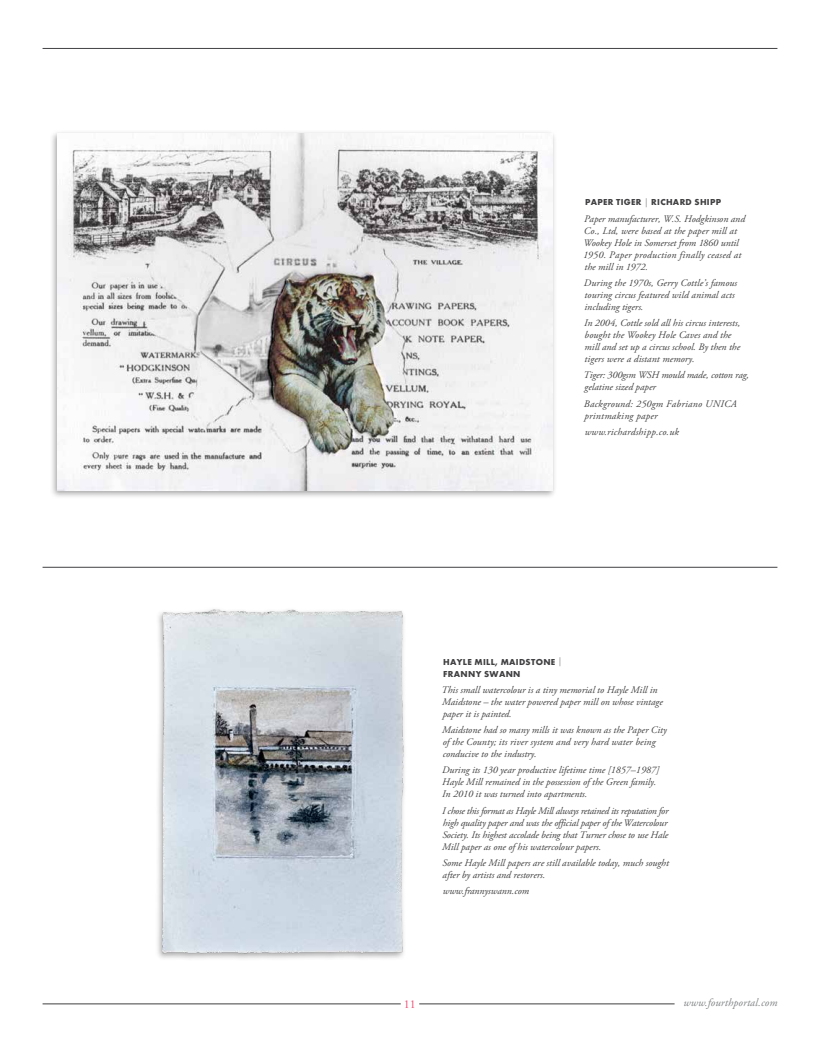
<style>
.page{position:relative;width:820px;height:1049px;background:#fff}
.page>*{position:absolute;margin:0;border:0;box-sizing:border-box;transform-origin:0 0}
.t1{font:12px "Adobe Garamond Pro";color:#ef4e74}
.t2{font:italic 11px "Adobe Garamond Pro";letter-spacing:.01em;color:#818386}
.t3{font:italic 10px/12px "Adobe Garamond Pro";color:#414042}
.t4{font:italic 10px/12px "Adobe Garamond Pro";letter-spacing:.025em;color:#414042}
.t5{font:700 9px/12px "Futura PT";letter-spacing:.035em;color:#414042}
.s1{font-weight:300}
</style>
<div class="page">
<hr style="left:43px;top:48px;width:734px;height:1px;background:#414042">
<hr style="left:43px;top:1003px;width:357px;height:1px;background:#414042">
<hr style="left:419px;top:1003px;width:255px;height:1px;background:#414042">
<div style="left:50px;top:130px;width:506px;height:369px;background:#000;opacity:.35"></div>
<img style="left:57px;top:134px;width:495px;height:356px">
<img style="left:157px;top:609px;width:248px;height:350px">
<hr style="left:43px;top:567px;width:734px;height:1px;background:#414042">
<p class="t5" style="left:585px;top:196px;width:137px">PAPER TIGER <span class="s1">|</span> RICHARD SHIPP</p>
<p class="t3" style="left:583px;top:213px;width:163px">Paper manufacturer, W.S. Hodgkinson and Co., Ltd, were based at the paper mill at Wookey Hole in Somerset from 1860 until 1950. Paper production finally ceased at the mill in 1972.</p>
<p class="t3" style="left:583px;top:277px;width:155px">During the 1970s, Gerry Cottle’s famous touring circus featured wild animal acts including tigers.</p>
<p class="t3" style="left:583px;top:317px;width:157px">In 2004, Cottle sold all his circus interests, bought the Wookey Hole Caves and the mill and set up a circus school. By then the tigers were a distant memory.</p>
<p class="t3" style="left:583px;top:369px;width:167px">Tiger: 300gsm WSH mould made, cotton rag, gelatine sized paper</p>
<p class="t4" style="left:583px;top:398px;width:154px">Background: 250gm Fabriano UNICA printmaking paper</p>
<p class="t4" style="left:584px;top:426px;width:96px">www.richardshipp.co.uk</p>
<p class="t5" style="left:443px;top:655px;width:121px">HAYLE MILL, MAIDSTONE <span class="s1">|<br></span>FRANNY SWANN</p>
<p class="t3" style="left:441px;top:684px;width:223px">This small watercolour is a tiny memorial to Hayle Mill in<br>Maidstone – the water powered paper mill on whose vintage paper it is painted.</p>
<p class="t3" style="left:442px;top:724px;width:226px">Maidstone had so many mills it was known as the Paper City of the County; its river system and very hard water being conducive to the industry.</p>
<p class="t3" style="left:442px;top:764px;width:218px">During its 130 year productive lifetime time [1857–1987]<br>Hayle Mill remained in the possession of the Green family.<br>In 2010 it was turned into apartments.</p>
<p class="t3" style="left:442px;top:805px;width:228px;text-align:justify">I chose this format as Hayle Mill always retained its reputation for high quality paper and was the official paper of the Watercolour Society. Its highest accolade being that Turner chose to use Hale Mill paper as one of his watercolour papers.</p>
<p class="t3" style="left:442px;top:857px;width:228px">Some Hayle Mill papers are still available today, much sought after by artists and restorers.</p>
<p class="t3" style="left:442px;top:885px;width:88px">www.frannyswann.com</p>
<p class="t1" style="left:404px;top:997px;width:13px">11</p>
<p class="t2" style="left:683px;top:996px;width:95px">www.fourthportal.com</p>
</div>
